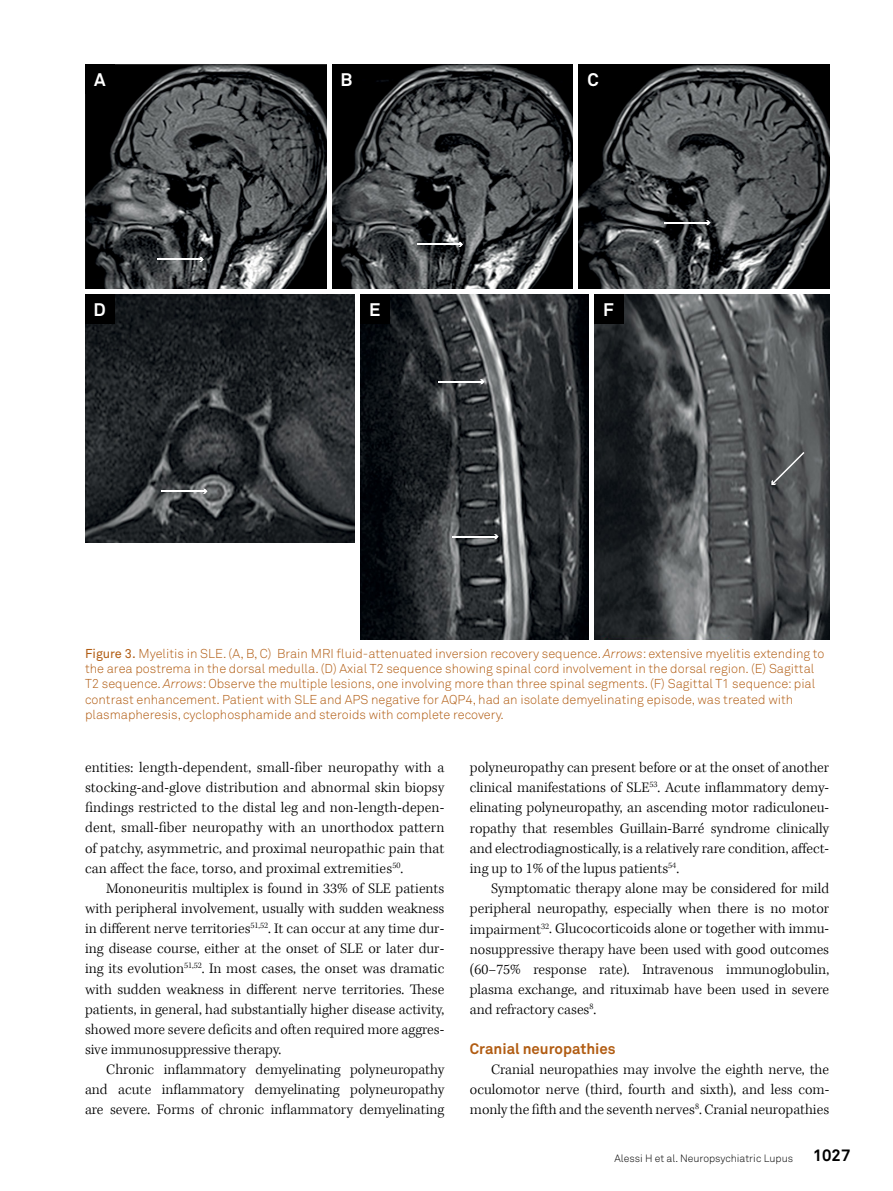
<style>
.page{position:relative;width:893px;height:1191px;background:#fff}
.page>*{position:absolute;margin:0;border:0;box-sizing:border-box;transform-origin:0 0}
.t1{font:700 18px "Akkurat Pro";color:#fff}
.t2{font:300 15px/20.1px "Kepler Std";color:#000;text-align:justify}
.t3{font:700 15px "Akkurat Pro";color:#b15c12}
.t4{font:12.75px/15.3px "Akkurat Light Pro";color:#b15c12}
.t5{font:10.5px "Akkurat Light Pro";color:#000}
.s1{font-family:"Akkurat Pro"}
.s2{font-style:italic}
.s3{font-family:"Akkurat Pro";font-weight:700;font-size:16.5px}
</style>
<div class="page">
<img style="left:85px;top:64px;width:744px;height:225px">
<img style="left:85px;top:294px;width:270px;height:249px">
<img style="left:360px;top:294px;width:469px;height:345px">
<hr style="left:162px;top:490px;width:44px;height:2px;background:#fff">
<svg style="left:203px;top:489px;width:5px;height:5px"></svg>
<hr style="left:158px;top:259px;width:44px;height:1px;background:#fff">
<svg style="left:199px;top:257px;width:5px;height:5px"></svg>
<hr style="left:417px;top:244px;width:44px;height:1px;background:#fff">
<svg style="left:458px;top:242px;width:5px;height:5px"></svg>
<hr style="left:665px;top:222px;width:44px;height:1px;background:#fff">
<svg style="left:706px;top:220px;width:5px;height:5px"></svg>
<hr style="left:439px;top:381px;width:44px;height:1px;background:#fff">
<svg style="left:480px;top:379px;width:5px;height:5px"></svg>
<hr style="left:453px;top:536px;width:44px;height:1px;background:#fff">
<svg style="left:494px;top:534px;width:5px;height:5px"></svg>
<svg style="left:771px;top:452px;width:33px;height:33px"></svg>
<hr style="left:574px;top:64px;width:4px;height:229px;background:#fff">
<div style="left:589px;top:292px;width:5px;height:347px;background:#fff"></div>
<hr style="left:328px;top:64px;width:4px;height:229px;background:#fff">
<div style="left:85px;top:64px;width:30px;height:30px;background:#000"></div>
<div style="left:332px;top:64px;width:30px;height:30px;background:#000"></div>
<div style="left:578px;top:64px;width:30px;height:30px;background:#000"></div>
<div style="left:85px;top:294px;width:30px;height:30px;background:#000"></div>
<div style="left:594px;top:294px;width:30px;height:30px;background:#000"></div>
<div style="left:360px;top:294px;width:30px;height:30px;background:#000"></div>
<p class="t1" style="left:94px;top:69px;width:13px">A</p>
<p class="t1" style="left:340px;top:69px;width:13px">B</p>
<p class="t1" style="left:587px;top:69px;width:13px">C</p>
<p class="t1" style="left:93px;top:298px;width:14px">D</p>
<p class="t1" style="left:369px;top:298px;width:13px">E</p>
<p class="t1" style="left:603px;top:298px;width:12px">F</p>
<p class="t4" style="left:85px;top:646px;width:741px"><span class="s1">Figure 3.</span> Myelitis in SLE. (A, B, C) Brain MRI fluid-attenuated inversion recovery sequence. <span class="s2">Arrows</span>: extensive myelitis extending to the area postrema in the dorsal medulla. (D) Axial T2 sequence showing spinal cord involvement in the dorsal region. (E) Sagittal T2 sequence. <span class="s2">Arrows</span>: Observe the multiple lesions, one involving more than three spinal segments. (F) Sagittal T1 sequence: pial contrast enhancement. Patient with SLE and APS negative for AQP4, had an isolate demyelinating episode, was treated with plasmapheresis, cyclophosphamide and steroids with complete recovery.</p>
<p class="t2" style="left:85px;top:758px;width:361px">entities: length-dependent, small-fiber neuropathy with a stocking-and-glove distribution and abnormal skin biopsy findings restricted to the distal leg and non-length-depen&shy;dent, small-fiber neuropathy with an unorthodox pattern of patchy, asymmetric, and proximal neuropathic pain that can affect the face, torso, and proximal extremities<sup>50</sup>.</p>
<p class="t2" style="left:85px;top:878px;width:361px;text-indent:21px">Mononeuritis multiplex is found in 33% of SLE patients with peripheral involvement, usually with sudden weakness in different nerve territories<sup>51,52</sup>. It can occur at any time dur&shy;ing disease course, either at the onset of SLE or later dur&shy;ing its evolution<sup>51,52</sup>. In most cases, the onset was dramatic with sudden weakness in different nerve territories. These patients, in general, had substantially higher disease activity, showed more severe deficits and often required more aggres&shy;sive immunosuppressive therapy.</p>
<p class="t2" style="left:85px;top:1060px;width:361px;text-indent:21px">Chronic inflammatory demyelinating polyneuropathy and acute inflammatory demyelinating polyneuropathy are severe. Forms of chronic inflammatory demyelinating</p>
<p class="t2" style="left:470px;top:758px;width:361px">polyneuropathy can present before or at the onset of another clinical manifestations of SLE<sup>53</sup>. Acute inflammatory demy&shy;elinating polyneuropathy, an ascending motor radiculoneu&shy;ropathy that resembles Guillain-Barré syndrome clinically and electrodiagnostically, is a relatively rare condition, affect&shy;ing up to 1% of the lupus patients<sup>54</sup>.</p>
<p class="t2" style="left:470px;top:879px;width:361px;text-indent:21px">Symptomatic therapy alone may be considered for mild peripheral neuropathy, especially when there is no motor impairment<sup>32</sup>. Glucocorticoids alone or together with immu&shy;nosuppressive therapy have been used with good outcomes (60–75% response rate). Intravenous immunoglobulin, plasma exchange, and rituximab have been used in severe and refractory cases<sup>8</sup>.</p>
<p class="t3" style="left:470px;top:1039px;width:147px">Cranial neuropathies</p>
<p class="t2" style="left:470px;top:1060px;width:361px;text-indent:21px">Cranial neuropathies may involve the eighth nerve, the oculomotor nerve (third, fourth and sixth), and less com&shy;monly the fifth and the seventh nerves<sup>8</sup>. Cranial neuropathies</p>
<p class="t5" style="left:614px;top:1151px;width:237px">Alessi H et al. Neuropsychiatric Lupus <span class="s3">1027</span></p>
</div>
